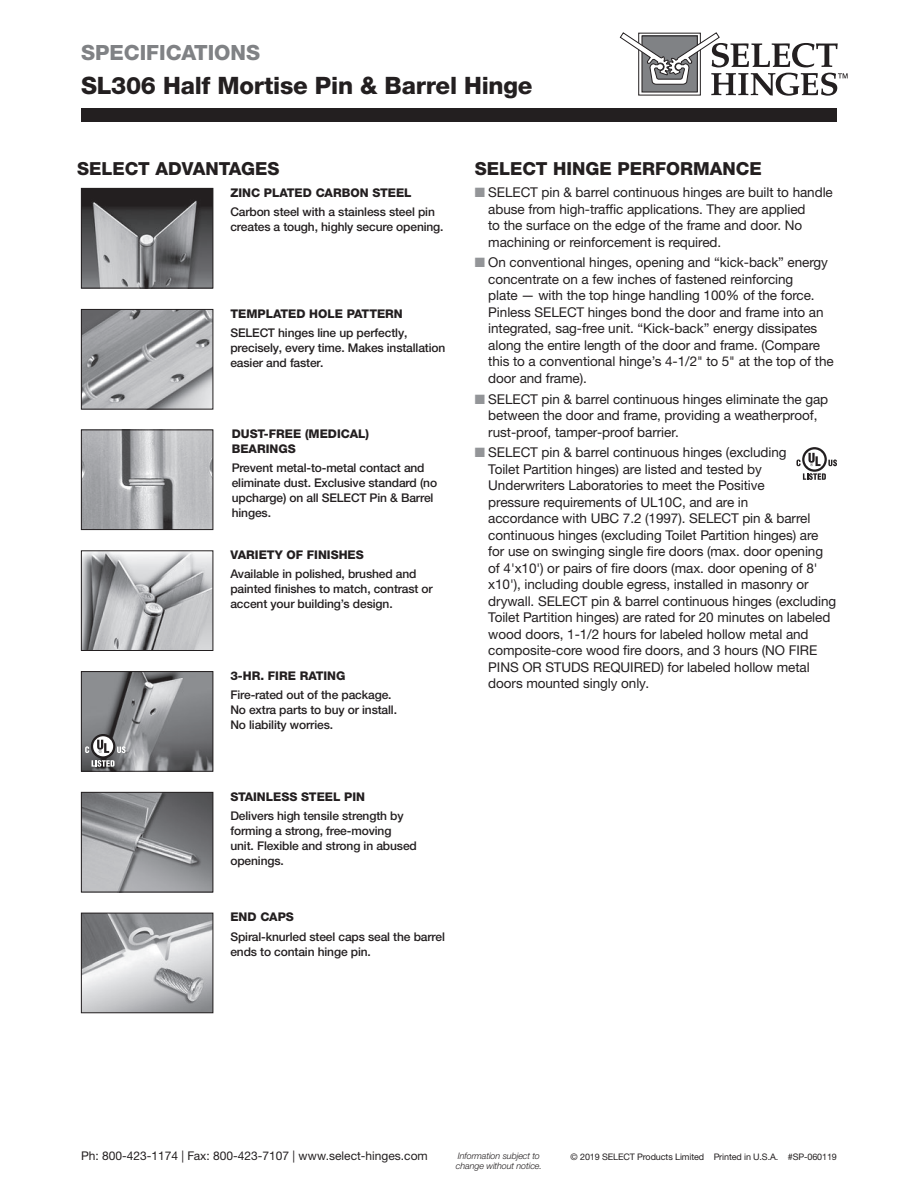
<style>
.page{position:relative;width:918px;height:1188px;background:#fff}
.page>*{position:absolute;margin:0;border:0;box-sizing:border-box;transform-origin:0 0}
.t1{font:800 24px "Helvetica Neue LTW1 G";letter-spacing:-.01em;color:#231f20}
.t2{font:800 21px "Helvetica Neue LTW1 G";color:#808285}
.t3{font:800 18px "Helvetica Neue LTW1 G";color:#231f20}
.t4{font:13.5px/16.5px "Helvetica Neue LTW1 G";letter-spacing:-.005em;color:#231f20}
.t5{font:500 12px/15px "Helvetica Neue LTW1 G";letter-spacing:-.01em;color:#231f20}
.t6{font:800 12px/15px "Helvetica Neue LTW1 G";color:#231f20}
.t7{font:12px "Helvetica Neue LTW1 G";color:#231f20}
.t8{font:9px "Helvetica Neue LTW1 G";letter-spacing:-.01em;color:#231f20}
.t9{font:italic 300 9px/10.5px "Helvetica Neue LTW1 G";letter-spacing:-.01em;color:#231f20}
.s1{color:#939598}
</style>
<div class="page">
<div style="left:81px;top:108px;width:755px;height:14px;background:#231f20"></div>
<svg style="left:620px;top:32px;width:228px;height:64px"></svg>
<img style="left:83px;top:190px;width:128px;height:96px">
<div style="left:81px;top:188px;width:132px;height:100px;border:1px solid #231f20"></div>
<img style="left:83px;top:311px;width:128px;height:96px">
<div style="left:81px;top:309px;width:132px;height:100px;border:1px solid #231f20"></div>
<img style="left:83px;top:432px;width:128px;height:96px">
<div style="left:81px;top:430px;width:132px;height:100px;border:1px solid #231f20"></div>
<img style="left:83px;top:552px;width:128px;height:97px">
<div style="left:81px;top:550px;width:132px;height:101px;border:1px solid #231f20"></div>
<img style="left:83px;top:673px;width:128px;height:97px">
<div style="left:81px;top:671px;width:132px;height:101px;border:1px solid #231f20"></div>
<img style="left:83px;top:794px;width:128px;height:96px">
<div style="left:81px;top:792px;width:132px;height:100px;border:1px solid #231f20"></div>
<img style="left:83px;top:915px;width:128px;height:96px">
<div style="left:81px;top:913px;width:132px;height:100px;border:1px solid #231f20"></div>
<svg style="left:91px;top:734px;width:24px;height:25px"></svg>
<svg style="left:92px;top:760px;width:23px;height:7px"></svg>
<svg style="left:117px;top:746px;width:9px;height:7px"></svg>
<svg style="left:93px;top:736px;width:20px;height:20px"></svg>
<svg style="left:97px;top:740px;width:12px;height:13px"></svg>
<svg style="left:85px;top:746px;width:4px;height:7px"></svg>
<svg style="left:802px;top:447px;width:25px;height:25px"></svg>
<svg style="left:803px;top:473px;width:23px;height:7px"></svg>
<svg style="left:828px;top:460px;width:9px;height:6px"></svg>
<svg style="left:804px;top:449px;width:21px;height:20px"></svg>
<svg style="left:808px;top:453px;width:13px;height:13px"></svg>
<svg style="left:796px;top:460px;width:5px;height:6px"></svg>
<h2 class="t2" style="left:81px;top:40px;width:181px">SPECIFICATIONS</h2>
<h1 class="t1" style="left:81px;top:71px;width:453px">SL306 Half Mortise Pin &amp; Barrel Hinge</h1>
<h3 class="t3" style="left:77px;top:158px;width:204px">SELECT ADVANTAGES</h3>
<p class="t6" style="left:230px;top:185px;width:183px">ZINC PLATED CARBON STEEL</p>
<p class="t5" style="left:230px;top:204px;width:215px">Carbon steel with a stainless steel pin creates a tough, highly secure opening.</p>
<p class="t6" style="left:230px;top:306px;width:174px">TEMPLATED HOLE PATTERN</p>
<p class="t5" style="left:230px;top:325px;width:217px">SELECT hinges line up perfectly, precisely, every time. Makes installation easier and faster.</p>
<p class="t6" style="left:232px;top:426px;width:139px">DUST-FREE (MEDICAL)<br>BEARINGS</p>
<p class="t5" style="left:232px;top:461px;width:207px">Prevent metal-to-metal contact and eliminate dust. Exclusive standard (no upcharge) on all SELECT Pin &amp; Barrel hinges.</p>
<p class="t6" style="left:230px;top:547px;width:135px">VARIETY OF FINISHES</p>
<p class="t5" style="left:230px;top:567px;width:204px">Available in polished, brushed and painted finishes to match, contrast or accent your building’s design.</p>
<p class="t6" style="left:230px;top:668px;width:117px">3-HR. FIRE RATING</p>
<p class="t5" style="left:230px;top:687px;width:168px">Fire-rated out of the package.<br>No extra parts to buy or install.<br>No liability worries.</p>
<p class="t6" style="left:230px;top:789px;width:136px">STAINLESS STEEL PIN</p>
<p class="t5" style="left:230px;top:808px;width:188px">Delivers high tensile strength by forming a strong, free-moving unit. Flexible and strong in abused openings.</p>
<p class="t6" style="left:230px;top:910px;width:65px">END CAPS</p>
<p class="t5" style="left:230px;top:929px;width:216px">Spiral-knurled steel caps seal the barrel ends to contain hinge pin.</p>
<h3 class="t3" style="left:475px;top:158px;width:288px">SELECT HINGE PERFORMANCE</h3>
<p class="t4" style="left:488px;top:184px;width:346px;text-indent:-14px"><span class="s1">■</span> SELECT pin &amp; barrel continuous hinges are built to handle abuse from high-traffic applications. They are applied<br>to the surface on the edge of the frame and door. No machining or reinforcement is required.</p>
<p class="t4" style="left:488px;top:254px;width:347px;text-indent:-14px"><span class="s1">■</span> On conventional hinges, opening and “kick-back” energy concentrate on a few inches of fastened reinforcing<br>plate — with the top hinge handling 100% of the force.<br>Pinless SELECT hinges bond the door and frame into an integrated, sag-free unit. “Kick-back” energy dissipates along the entire length of the door and frame. (Compare this to a conventional hinge’s 4-1/2" to 5" at the top of the door and frame).</p>
<p class="t4" style="left:488px;top:390px;width:341px;text-indent:-14px"><span class="s1">■</span> SELECT pin &amp; barrel continuous hinges eliminate the gap between the door and frame, providing a weatherproof, rust-proof, tamper-proof barrier.</p>
<p class="t4" style="left:488px;top:444px;width:350px;text-indent:-14px"><span class="s1">■</span> SELECT pin &amp; barrel continuous hinges (excluding<br>Toilet Partition hinges) are listed and tested by Underwriters Laboratories to meet the Positive<br>pressure requirements of UL10C, and are in<br>accordance with UBC 7.2 (1997). SELECT pin &amp; barrel continuous hinges (excluding Toilet Partition hinges) are for use on swinging single fire doors (max. door opening of 4'x10') or pairs of fire doors (max. door opening of 8' x10'), including double egress, installed in masonry or drywall. SELECT pin &amp; barrel continuous hinges (excluding Toilet Partition hinges) are rated for 20 minutes on labeled wood doors, 1-1/2 hours for labeled hollow metal and composite-core wood fire doors, and 3 hours (NO FIRE PINS OR STUDS REQUIRED) for labeled hollow metal doors mounted singly only.</p>
<p class="t7" style="left:81px;top:1148px;width:348px">Ph: 800-423-1174 | Fax: 800-423-7107 | www.select-hinges.com</p>
<p class="t9" style="left:456px;top:1150px;width:88px">Information subject to change without notice.</p>
<p class="t8" style="left:571px;top:1151px;width:268px">© 2019 SELECT Products Limited Printed in U.S.A. #SP-060119</p>
</div>
